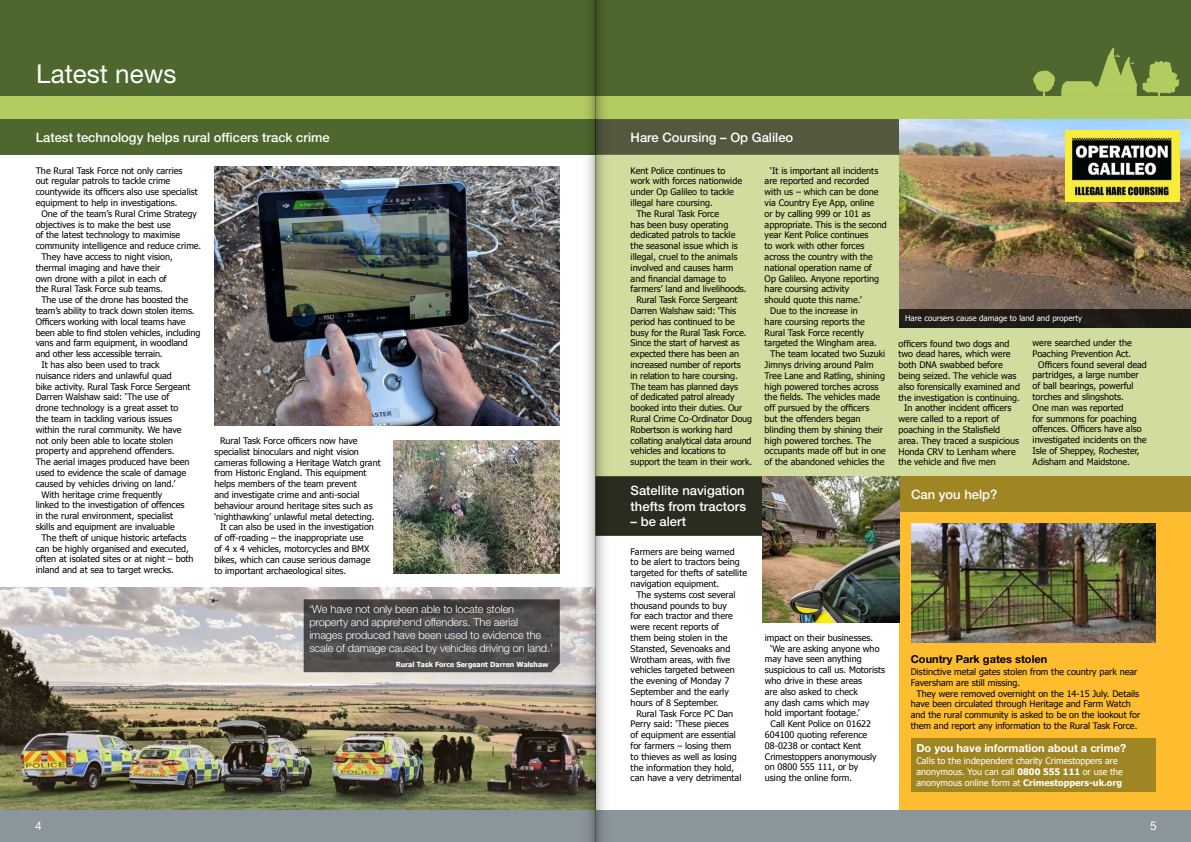
<style>
.page{position:relative;width:1191px;height:842px;background:#fff}
.page>*{position:absolute;margin:0;border:0;box-sizing:border-box;transform-origin:0 0}
.t1{font:26px "Helvetica Neue LT Pro";color:#fff}
.t2{font:500 13px/15.6px "Helvetica Neue LT Pro";color:#fff}
.t3{font:12px "Helvetica Neue LT Pro";color:#fff}
.t4{font:300 11px/13.2px "Helvetica Neue LT Pro";letter-spacing:-.01em;color:#fff}
.t5{font:700 11px "Helvetica Neue LT Pro";color:#fff}
.t6{font:700 11px "Helvetica Neue LT Pro";color:#000}
.t7{font:9px/10.8px "Tahoma";color:#000}
.t8{font:9px/10.8px "Tahoma";color:#fff}
.t9{font:8px "Tahoma";color:#fff}
.t10{font:700 7px "Tahoma";color:#fff}
.s1{font-weight:700}
</style>
<div class="page">
<div style="left:595px;top:119px;width:596px;height:417px;background:#d0dd9e"></div>
<div style="left:618px;top:476px;width:144px;height:60px;background:#292c1f"></div>
<img style="left:393px;top:441px;width:167px;height:133px">
<div style="left:0;top:119px;width:595px;height:36px;background:#4d672f"></div>
<div style="left:618px;top:119px;width:281px;height:36px;background:#53583f"></div>
<div style="left:899px;top:476px;width:292px;height:334px;background:#febc2f"></div>
<div style="left:899px;top:476px;width:292px;height:36px;background:#a08623"></div>
<img style="left:911px;top:524px;width:244px;height:119px">
<img style="left:762px;top:476px;width:137px;height:146px">
<img style="left:0;top:588px;width:573px;height:222px">
<svg style="left:304px;top:599px;width:256px;height:73px;background:#4b4948"></svg>
<img style="left:214px;top:167px;width:346px;height:259px">
<img style="left:899px;top:119px;width:292px;height:190px">
<img style="left:1065px;top:131px;width:114px;height:71px">
<div style="left:899px;top:309px;width:292px;height:19px;background:#1f1a17"></div>
<div style="left:910px;top:738px;width:245px;height:53px;background:#a08623"></div>
<div style="left:595px;top:810px;width:596px;height:32px;background:#8b959c"></div>
<div style="left:0;top:810px;width:595px;height:32px;background:#8b959c"></div>
<div style="left:0;top:95px;width:1191px;height:24px;background:#b3cc62"></div>
<div style="left:0;top:0;width:1191px;height:95px;background:#4d672f"></div>
<svg style="left:1033px;top:70px;width:22px;height:26px"></svg>
<svg style="left:1061px;top:47px;width:118px;height:49px"></svg>
<svg style="left:573px;top:0;width:22px;height:842px"></svg>
<svg style="left:595px;top:0;width:23px;height:842px"></svg>
<p class="t1" style="left:36px;top:59px;width:142px">Latest news</p>
<p class="t2" style="left:36px;top:129px;width:295px">Latest technology helps rural officers track crime</p>
<p class="t2" style="left:630px;top:129px;width:164px">Hare Coursing – Op Galileo</p>
<p class="t7" style="left:36px;top:164px;width:164px">The Rural Task Force not only carries<br>out regular patrols to tackle crime countywide its officers also use specialist equipment to help in investigations.</p>
<p class="t7" style="left:36px;top:208px;width:167px;text-indent:6px">One of the team’s Rural Crime Strategy objectives is to make the best use<br>of the latest technology to maximise community intelligence and reduce crime.</p>
<p class="t7" style="left:36px;top:251px;width:139px;text-indent:6px">They have access to night vision, thermal imaging and have their own drone with a pilot in each of the Rural Task Force sub teams.</p>
<p class="t7" style="left:36px;top:294px;width:166px;text-indent:6px">The use of the drone has boosted the team’s ability to track down stolen items.<br>Officers working with local teams have been able to find stolen vehicles, including vans and farm equipment, in woodland and other less accessible terrain.</p>
<p class="t7" style="left:36px;top:359px;width:156px;text-indent:6px">It has also been used to track nuisance riders and unlawful quad<br>bike activity. Rural Task Force Sergeant Darren Walshaw said: ‘The use of drone technology is a great asset to the team in tackling various issues within the rural community. We have not only been able to locate stolen property and apprehend offenders.<br>The aerial images produced have been used to evidence the scale of damage caused by vehicles driving on land.’</p>
<p class="t7" style="left:36px;top:488px;width:150px;text-indent:6px">With heritage crime frequently linked to the investigation of offences in the rural environment, specialist skills and equipment are invaluable</p>
<p class="t7" style="left:36px;top:532px;width:159px;text-indent:6px">The theft of unique historic artefacts can be highly organised and executed, often at isolated sites or at night – both inland and at sea to target wrecks.</p>
<p class="t7" style="left:214px;top:435px;width:168px;text-indent:6px">Rural Task Force officers now have specialist binoculars and night vision cameras following a Heritage Watch grant from Historic England. This equipment helps members of the team prevent<br>and investigate crime and anti-social behaviour around heritage sites such as ‘nighthawking’ unlawful metal detecting.</p>
<p class="t7" style="left:214px;top:521px;width:161px;text-indent:6px">It can also be used in the investigation of off-roading – the inappropriate use<br>of 4 x 4 vehicles, motorcycles and BMX bikes, which can cause serious damage to important archaeological sites.</p>
<p class="t4" style="left:309px;top:602px;width:245px">‘We have not only been able to locate stolen property and apprehend offenders. The aerial images produced have been used to evidence the scale of damage caused by vehicles driving on land.’</p>
<p class="t10" style="left:396px;top:659px;width:154px">Rural Task Force Sergeant Darren Walshaw</p>
<p class="t7" style="left:630px;top:164px;width:113px">Kent Police continues to work with forces nationwide under Op Galileo to tackle illegal hare coursing.</p>
<p class="t7" style="left:630px;top:208px;width:118px;text-indent:6px">The Rural Task Force<br>has been busy operating dedicated patrols to tackle the seasonal issue which is illegal, cruel to the animals involved and causes harm and financial damage to farmers’ land and livelihoods.</p>
<p class="t7" style="left:630px;top:294px;width:123px;text-indent:6px">Rural Task Force Sergeant<br>Darren Walshaw said: ‘This period has continued to be busy for the Rural Task Force.<br>Since the start of harvest as expected there has been an increased number of reports<br>in relation to hare coursing.<br>The team has planned days<br>of dedicated patrol already booked into their duties. Our<br>Rural Crime Co-Ordinator Doug<br>Robertson is working hard collating analytical data around vehicles and locations to support the team in their work.</p>
<p class="t2" style="left:630px;top:482px;width:117px">Satellite navigation thefts from tractors</p>
<p class="t2" style="left:630px;top:514px;width:57px">– be alert</p>
<p class="t7" style="left:630px;top:545px;width:118px">Farmers are being warned<br>to be alert to tractors being targeted for thefts of satellite navigation equipment.</p>
<p class="t7" style="left:630px;top:589px;width:106px;text-indent:6px">The systems cost several thousand pounds to buy for each tractor and there were recent reports of them being stolen in the<br>Stansted, Sevenoaks and<br>Wrotham areas, with five vehicles targeted between the evening of Monday 7<br>September and the early hours of 8 September.</p>
<p class="t7" style="left:630px;top:707px;width:112px;text-indent:6px">Rural Task Force PC Dan<br>Perry said: ‘These pieces<br>of equipment are essential for farmers – losing them to thieves as well as losing the information they hold, can have a very detrimental</p>
<p class="t7" style="left:764px;top:164px;width:124px;text-indent:6px">‘It is important all incidents are reported and recorded with us – which can be done via Country Eye App, online<br>or by calling 999 or 101 as appropriate. This is the second year Kent Police continues<br>to work with other forces across the country with the national operation name of<br>Op Galileo. Anyone reporting hare coursing activity<br>should quote this name.’</p>
<p class="t7" style="left:764px;top:305px;width:114px;text-indent:6px">Due to the increase in hare coursing reports the<br>Rural Task Force recently targeted the Wingham area.</p>
<p class="t7" style="left:764px;top:348px;width:123px;text-indent:6px">The team located two Suzuki<br>Jimnys driving around Palm<br>Tree Lane and Ratling, shining high powered torches across the fields. The vehicles made off pursued by the officers<br>but the offenders began blinding them by shining their high powered torches. The occupants made off but in one of the abandoned vehicles the</p>
<p class="t7" style="left:898px;top:337px;width:123px">officers found two dogs and two dead hares, which were both DNA swabbed before being seized. The vehicle was also forensically examined and the investigation is continuing.</p>
<p class="t9" style="left:905px;top:313px;width:178px">Hare coursers cause damage to land and property</p>
<p class="t7" style="left:1032px;top:337px;width:101px">were searched under the<br>Poaching Prevention Act.</p>
<p class="t7" style="left:1032px;top:358px;width:116px;text-indent:6px">Officers found several dead partridges, a large number of ball bearings, powerful torches and slingshots.<br>One man was reported<br>for summons for poaching offences. Officers have also investigated incidents on the<br>Isle of Sheppey, Rochester,<br>Adisham and Maidstone.</p>
<p class="t7" style="left:898px;top:402px;width:122px;text-indent:6px">In another incident officers were called to a report of poaching in the Stalisfield area. They traced a suspicious<br>Honda CRV to Lenham where the vehicle and five men</p>
<p class="t2" style="left:911px;top:486px;width:88px">Can you help?</p>
<p class="t7" style="left:765px;top:632px;width:110px">impact on their businesses.</p>
<p class="t7" style="left:765px;top:642px;width:122px;text-indent:6px">‘We are asking anyone who may have seen anything suspicious to call us. Motorists who drive in these areas<br>are also asked to check<br>any dash cams which may hold important footage.’</p>
<p class="t7" style="left:765px;top:718px;width:113px;text-indent:6px">Call Kent Police on 01622<br>604100 quoting reference<br>08-0238 or contact Kent<br>Crimestoppers anonymously on 0800 555 111, or by using the online form.</p>
<p class="t6" style="left:910px;top:652px;width:138px">Country Park gates stolen</p>
<p class="t7" style="left:910px;top:666px;width:228px">Distinctive metal gates stolen from the country park near<br>Faversham are still missing.</p>
<p class="t7" style="left:910px;top:687px;width:231px;text-indent:6px">They were removed overnight on the 14-15 July. Details have been circulated through Heritage and Farm Watch and the rural community is asked to be on the lookout for them and report any information to the Rural Task Force.</p>
<p class="t5" style="left:916px;top:741px;width:211px">Do you have information about a crime?</p>
<p class="t8" style="left:916px;top:755px;width:208px">Calls to the independent charity Crimestoppers are anonymous. You can call <span class="s1">0800 555 111</span> or use the anonymous online form at <span class="s1">Crimestoppers-uk.org</span></p>
<h3 class="t3" style="left:35px;top:819px;width:8px">4</h3>
<h3 class="t3" style="left:1150px;top:819px;width:8px">5</h3>
</div>
